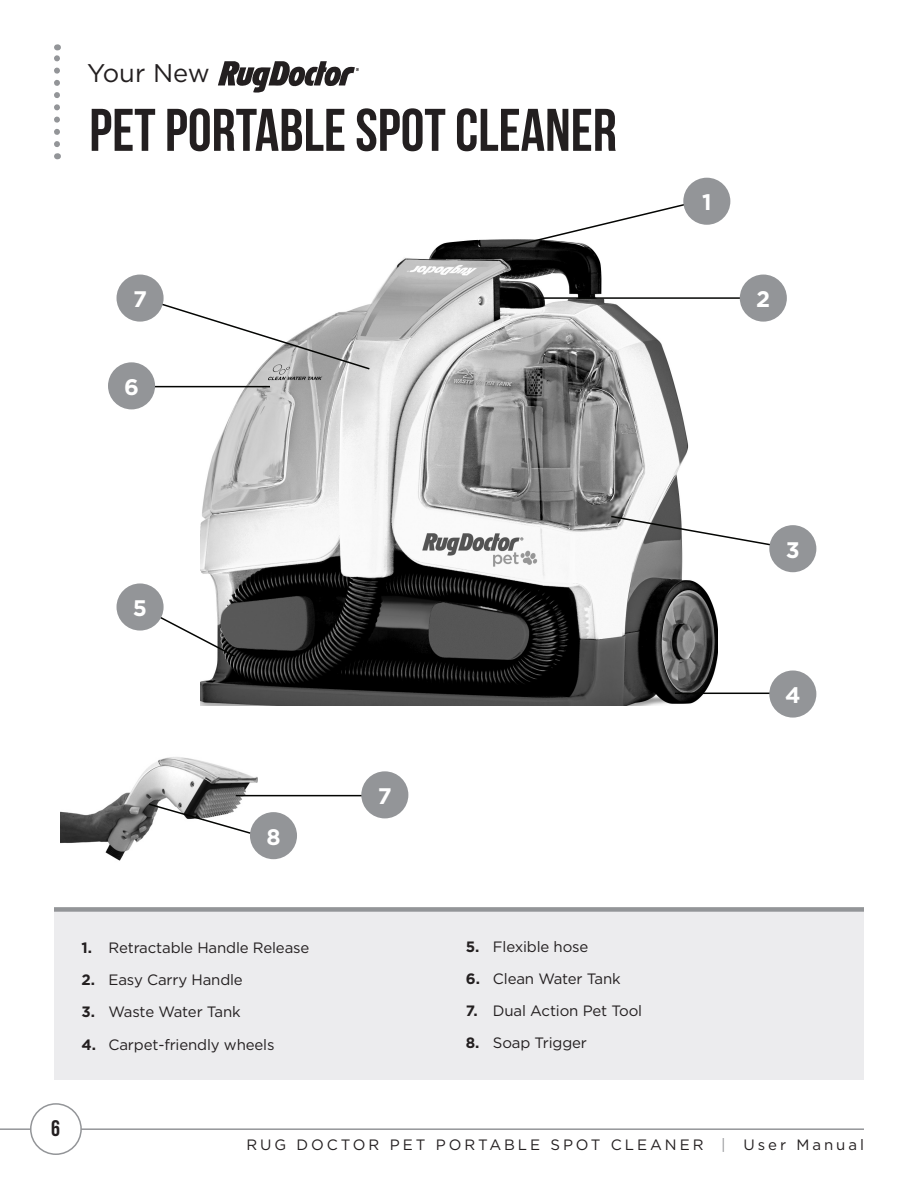
<style>
.page{position:relative;width:918px;height:1188px;background:#fff}
.page>*{position:absolute;margin:0;border:0;box-sizing:border-box;transform-origin:0 0}
.t1{font:700 60px "Bebas Neue";color:#231f20}
.t2{font:25.5px "Gotham";color:#231f20}
.t3{font:700 22.5px "Gotham";color:#fff}
.t4{font:700 22.5px "Bebas Neue";color:#231f20}
.t5{font:15px "Gotham";letter-spacing:-.01em;color:#231f20}
.t6{font:15px "Gotham";letter-spacing:.195em;color:#231f20}
.s1{font-weight:700}
.s2{color:#939598}
</style>
<div class="page">
<hr style="left:0;top:1128px;width:864px;height:2px;background:#939598">
<div style="left:31px;top:1104px;width:50px;height:50px;background:#fff;border-radius:50%"></div>
<div style="left:30px;top:1103px;width:52px;height:52px;border:2px solid #939598;border-radius:50%"></div>
<img style="left:60px;top:757px;width:197px;height:104px">
<hr style="left:236px;top:795px;width:142px;height:1px;background:#040503">
<div style="left:54px;top:907px;width:810px;height:173px;background:#ececee"></div>
<svg style="left:54px;top:44px;width:6px;height:100px"></svg>
<svg style="left:218px;top:61px;width:141px;height:32px"></svg>
<div style="left:54px;top:907px;width:810px;height:5px;background:#939598"></div>
<svg style="left:147px;top:802px;width:122px;height:38px"></svg>
<img style="left:201px;top:224px;width:516px;height:482px">
<hr style="left:534px;top:297px;width:222px;height:2px;background:#040503">
<svg style="left:501px;top:204px;width:196px;height:46px"></svg>
<svg style="left:610px;top:515px;width:178px;height:35px"></svg>
<hr style="left:675px;top:693px;width:118px;height:1px;background:#040503">
<svg style="left:161px;top:605px;width:76px;height:54px"></svg>
<hr style="left:140px;top:386px;width:130px;height:1px;background:#040503">
<div style="left:683px;top:178px;width:47px;height:47px;background:#939598;border-radius:50%"></div>
<div style="left:740px;top:275px;width:47px;height:47px;background:#939598;border-radius:50%"></div>
<div style="left:769px;top:525px;width:47px;height:47px;background:#939598;border-radius:50%"></div>
<div style="left:769px;top:671px;width:47px;height:47px;background:#939598;border-radius:50%"></div>
<div style="left:108px;top:362px;width:47px;height:47px;background:#939598;border-radius:50%"></div>
<div style="left:117px;top:583px;width:47px;height:48px;background:#939598;border-radius:50%"></div>
<div style="left:361px;top:771px;width:47px;height:47px;background:#939598;border-radius:50%"></div>
<div style="left:250px;top:812px;width:47px;height:47px;background:#939598;border-radius:50%"></div>
<svg style="left:140px;top:296px;width:231px;height:75px"></svg>
<div style="left:117px;top:275px;width:47px;height:47px;background:#939598;border-radius:50%"></div>
<p class="t2" style="left:87px;top:59px;width:124px">Your New</p>
<p class="t1" style="left:89px;top:97px;width:529px">PET PORTABLE SPOT CLEANER</p>
<p class="t3" style="left:133px;top:286px;width:15px">7</p>
<p class="t3" style="left:124px;top:374px;width:16px">6</p>
<p class="t3" style="left:702px;top:189px;width:11px">1</p>
<p class="t3" style="left:756px;top:286px;width:16px">2</p>
<p class="t3" style="left:133px;top:595px;width:16px">5</p>
<p class="t3" style="left:266px;top:824px;width:16px">8</p>
<p class="t3" style="left:378px;top:783px;width:15px">7</p>
<p class="t3" style="left:786px;top:537px;width:15px">3</p>
<p class="t3" style="left:785px;top:682px;width:17px">4</p>
<p class="t5" style="left:82px;top:939px;width:229px"><span class="s1">1.</span> Retractable Handle Release</p>
<p class="t5" style="left:82px;top:971px;width:163px"><span class="s1">2.</span> Easy Carry Handle</p>
<p class="t5" style="left:82px;top:1004px;width:161px"><span class="s1">3.</span> Waste Water Tank</p>
<p class="t5" style="left:82px;top:1036px;width:194px"><span class="s1">4.</span> Carpet-friendly wheels</p>
<p class="t5" style="left:466px;top:938px;width:124px"><span class="s1">5.</span> Flexible hose</p>
<p class="t5" style="left:466px;top:970px;width:156px"><span class="s1">6.</span> Clean Water Tank</p>
<p class="t5" style="left:466px;top:1002px;width:178px"><span class="s1">7.</span> Dual Action Pet Tool</p>
<p class="t5" style="left:466px;top:1035px;width:123px"><span class="s1">8.</span> Soap Trigger</p>
<h3 class="t4" style="left:51px;top:1116px;width:10px">6</h3>
<p class="t6" style="left:246px;top:1137px;width:619px">RUG DOCTOR PET PORTABLE SPOT CLEANER <span class="s2">|</span> User Manual</p>
</div>
